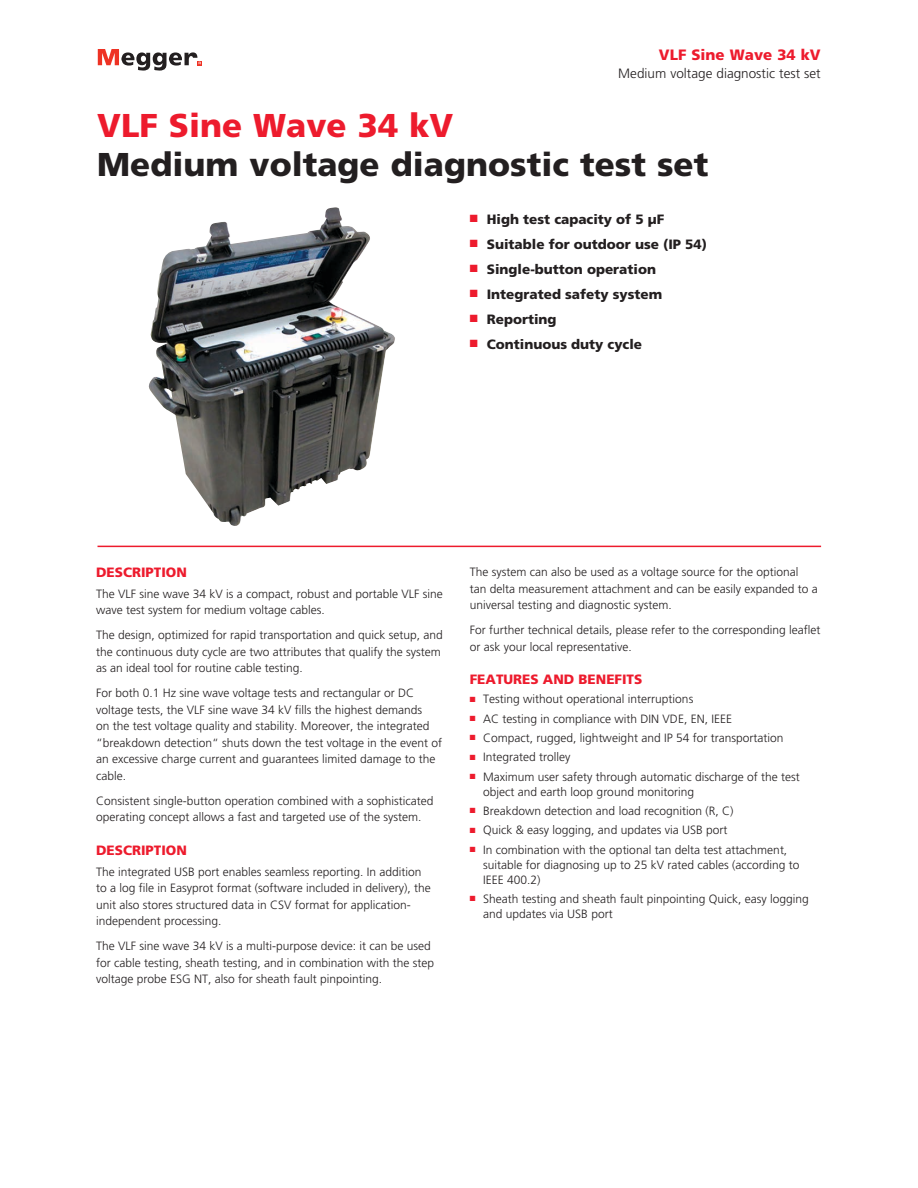
<style>
.page{position:relative;width:918px;height:1188px;background:#fff}
.page>*{position:absolute;margin:0;border:0;box-sizing:border-box;transform-origin:0 0}
.t1{font:900 33px "Frutiger LT Std";color:#231f20}
.t2{font:900 33px "Frutiger LT Std";color:#ed1b2d}
.t3{font:900 15px "Frutiger LT Std";color:#ed1b2d}
.t4{font:900 13.5px "Frutiger LT Std";color:#231f20}
.t5{font:900 13.5px "Frutiger LT Std";color:#ed1b2d}
.t6{font:300 13.5px "Frutiger LT Std";color:#231f20}
.t7{font:300 12px/16.5px "Frutiger LT Std";color:#231f20}
.s1{color:#ed1b2d}
</style>
<div class="page">
<svg style="left:98px;top:49px;width:104px;height:22px"></svg>
<hr style="left:98px;top:546px;width:723px;height:1px;background:#ed1b2d">
<img style="left:148px;top:207px;width:247px;height:319px">
<p class="t3" style="left:659px;top:46px;width:163px">VLF Sine Wave 34 kV</p>
<p class="t6" style="left:618px;top:66px;width:204px">Medium voltage diagnostic test set</p>
<h1 class="t2" style="left:97px;top:106px;width:358px">VLF Sine Wave 34 kV</h1>
<h1 class="t1" style="left:97px;top:145px;width:613px">Medium voltage diagnostic test set</h1>
<p class="t4" style="left:470px;top:211px;width:196px"><span class="s1">■</span> High test capacity of 5 µF</p>
<p class="t4" style="left:470px;top:236px;width:239px"><span class="s1">■</span> Suitable for outdoor use (IP 54)</p>
<p class="t4" style="left:470px;top:261px;width:188px"><span class="s1">■</span> Single-button operation</p>
<p class="t4" style="left:470px;top:286px;width:194px"><span class="s1">■</span> Integrated safety system</p>
<p class="t4" style="left:470px;top:311px;width:88px"><span class="s1">■</span> Reporting</p>
<p class="t4" style="left:470px;top:336px;width:174px"><span class="s1">■</span> Continuous duty cycle</p>
<p class="t5" style="left:96px;top:564px;width:28px">Descrip</p>
<p class="t5" style="left:154px;top:564px;width:35px">tion</p>
<p class="t7" style="left:96px;top:586px;width:348px">The VLF sine wave 34 kV is a compact, robust and portable VLF sine wave test system for medium voltage cables.</p>
<p class="t7" style="left:96px;top:627px;width:348px">The design, optimized for rapid transportation and quick setup, and the continuous duty cycle are two attributes that qualify the system as an ideal tool for routine cable testing.</p>
<p class="t7" style="left:96px;top:685px;width:348px">For both 0.1 Hz sine wave voltage tests and rectangular or DC voltage tests, the VLF sine wave 34 kV fills the highest demands<br>on the test voltage quality and stability. Moreover, the integrated “breakdown detection“ shuts down the test voltage in the event of an excessive charge current and guarantees limited damage to the cable.</p>
<p class="t7" style="left:96px;top:793px;width:339px">Consistent single-button operation combined with a sophisticated operating concept allows a fast and targeted use of the system.</p>
<p class="t5" style="left:96px;top:842px;width:28px">Descrip</p>
<p class="t5" style="left:154px;top:842px;width:35px">tion</p>
<p class="t7" style="left:96px;top:864px;width:336px">The integrated USB port enables seamless reporting. In addition to a log file in Easyprot format (software included in delivery), the unit also stores structured data in CSV format for application&shy;independent processing.</p>
<p class="t7" style="left:96px;top:938px;width:340px">The VLF sine wave 34 kV is a multi-purpose device: it can be used for cable testing, sheath testing, and in combination with the step voltage probe ESG NT, also for sheath fault pinpointing.</p>
<p class="t7" style="left:470px;top:564px;width:350px">The system can also be used as a voltage source for the optional tan delta measurement attachment and can be easily expanded to a universal testing and diagnostic system.</p>
<p class="t7" style="left:470px;top:622px;width:352px">For further technical details, please refer to the corresponding leaflet or ask your local representative.</p>
<p class="t5" style="left:470px;top:671px;width:173px">Features and Benefits</p>
<p class="t7" style="left:470px;top:691px;width:225px"><span class="s1">■</span> Testing without operational interruptions</p>
<p class="t7" style="left:470px;top:710px;width:264px"><span class="s1">■</span> AC testing in compliance with DIN VDE, EN, IEEE</p>
<p class="t7" style="left:470px;top:730px;width:315px"><span class="s1">■</span> Compact, rugged, lightweight and IP 54 for transportation</p>
<p class="t7" style="left:470px;top:749px;width:102px"><span class="s1">■</span> Integrated trolley</p>
<p class="t7" style="left:483px;top:769px;width:318px;line-height:15px;text-indent:-13px"><span class="s1">■</span> Maximum user safety through automatic discharge of the test object and earth loop ground monitoring</p>
<p class="t7" style="left:470px;top:803px;width:265px"><span class="s1">■</span> Breakdown detection and load recognition (R, C)</p>
<p class="t7" style="left:470px;top:822px;width:259px"><span class="s1">■</span> Quick &amp; easy logging, and updates via USB port</p>
<p class="t7" style="left:483px;top:842px;width:318px;line-height:15px;text-indent:-13px"><span class="s1">■</span> In combination with the optional tan delta test attachment, suitable for diagnosing up to 25 kV rated cables (according to<br>IEEE 400.2)</p>
<p class="t7" style="left:483px;top:891px;width:327px;line-height:15px;text-indent:-13px"><span class="s1">■</span> Sheath testing and sheath fault pinpointing Quick, easy logging and updates via USB port</p>
</div>
